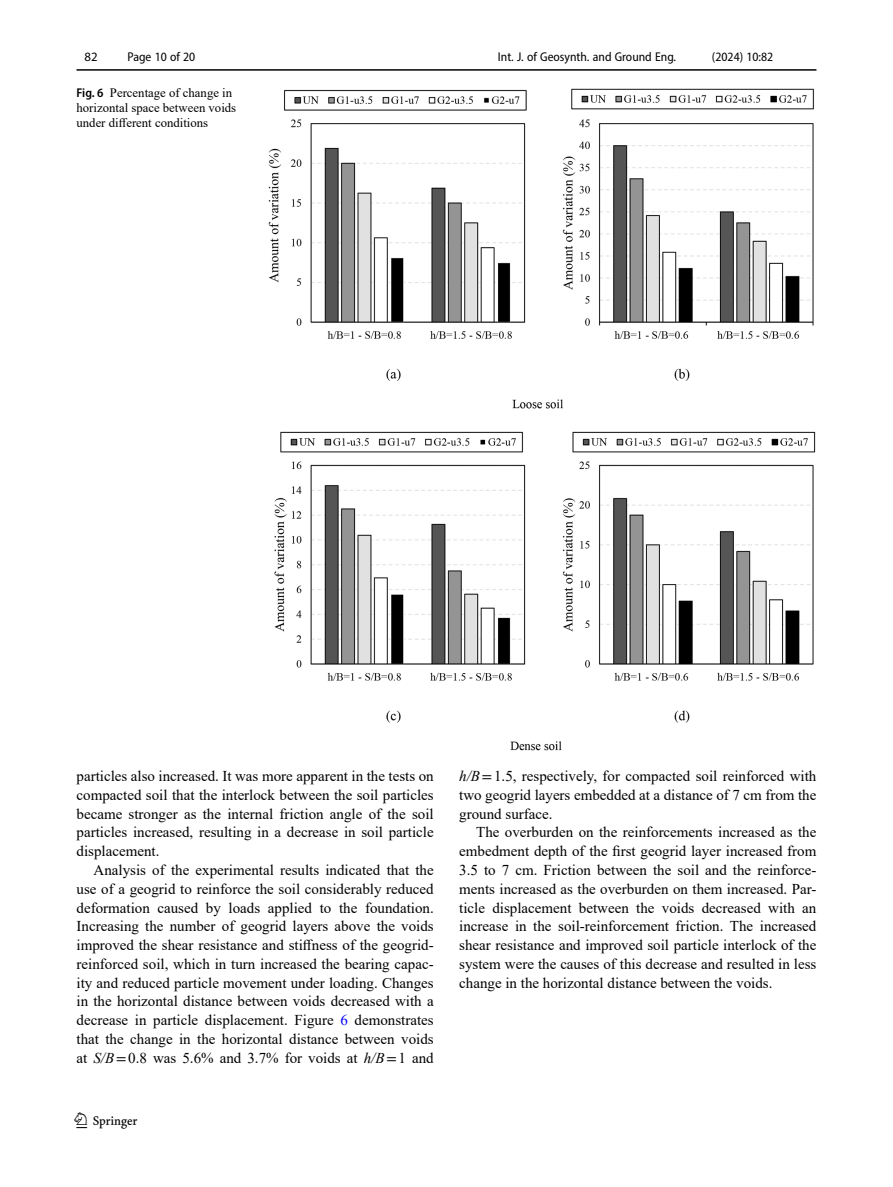
<style>
.page{position:relative;width:893px;height:1187px;background:#fff}
.page>*{position:absolute;margin:0;border:0;box-sizing:border-box;transform-origin:0 0}
.t1{font:22.5px "Springnew";color:#000}
.Body_Text_Indent{font:15px/18.8px "Times New Roman";color:#000;text-align:justify}
.Figure_Caption_Side{font:12.75px/15px "Times New Roman";color:#000}
.t2{font:semi-condensed 12.75px "Myriad Pro";color:#000}
.t3{font:12.75px "Myriad Pro";color:#000}
.s1{font-family:"Myriad Pro";font-weight:600;font-stretch:semi-condensed}
.s2{color:#00f}
.s3{font-style:italic}
.s4{font-family:"STIX"}
</style>
<div class="page">
<hr style="left:77px;top:69px;width:739px;height:2px;background:#000">
<img style="left:268px;top:88px;width:548px;height:663px">
<p class="t3" style="left:85px;top:48px;width:15px">82</p>
<p class="t2" style="left:127px;top:49px;width:69px">Page 10 of 20</p>
<p class="Figure_Caption_Side" style="left:77px;top:84px;width:161px"><span class="s1">Fig. 6</span> Percentage of change in horizontal space between voids under different conditions</p>
<p class="t2" style="left:498px;top:49px;width:180px">Int. J. of Geosynth. and Ground Eng.</p>
<p class="t2" style="left:712px;top:49px;width:63px">(2024) 10:82</p>
<p class="Body_Text_Indent" style="left:77px;top:766px;width:359px">particles also increased. It was more apparent in the tests on compacted soil that the interlock between the soil particles became stronger as the internal friction angle of the soil particles increased, resulting in a decrease in soil particle displacement.</p>
<p class="Body_Text_Indent" style="left:77px;top:860px;width:359px;text-indent:17px">Analysis of the experimental results indicated that the use of a geogrid to reinforce the soil considerably reduced deformation caused by loads applied to the foundation.<br>Increasing the number of geogrid layers above the voids improved the shear resistance and stiffness of the geogrid&shy;reinforced soil, which in turn increased the bearing capac&shy;ity and reduced particle movement under loading. Changes in the horizontal distance between voids decreased with a decrease in particle displacement. Figure <span class="s2">6</span> demonstrates that the change in the horizontal distance between voids at <span class="s3">S/B</span><span class="s4">=</span>0.8 was 5.6% and 3.7% for voids at <span class="s3">h/B</span><span class="s4">=</span>1 and</p>
<h1 class="t1" style="left:77px;top:1107px;width:63px">1 3</h1>
<p class="Body_Text_Indent" style="left:459px;top:766px;width:359px"><span class="s3">h/B</span><span class="s4">=</span>1.5, respectively, for compacted soil reinforced with two geogrid layers embedded at a distance of 7 cm from the ground surface.</p>
<p class="Body_Text_Indent" style="left:459px;top:822px;width:359px;text-indent:17px">The overburden on the reinforcements increased as the embedment depth of the first geogrid layer increased from 3.5 to 7 cm. Friction between the soil and the reinforce&shy;ments increased as the overburden on them increased. Par&shy;ticle displacement between the voids decreased with an increase in the soil-reinforcement friction. The increased shear resistance and improved soil particle interlock of the system were the causes of this decrease and resulted in less change in the horizontal distance between the voids.</p>
</div>
